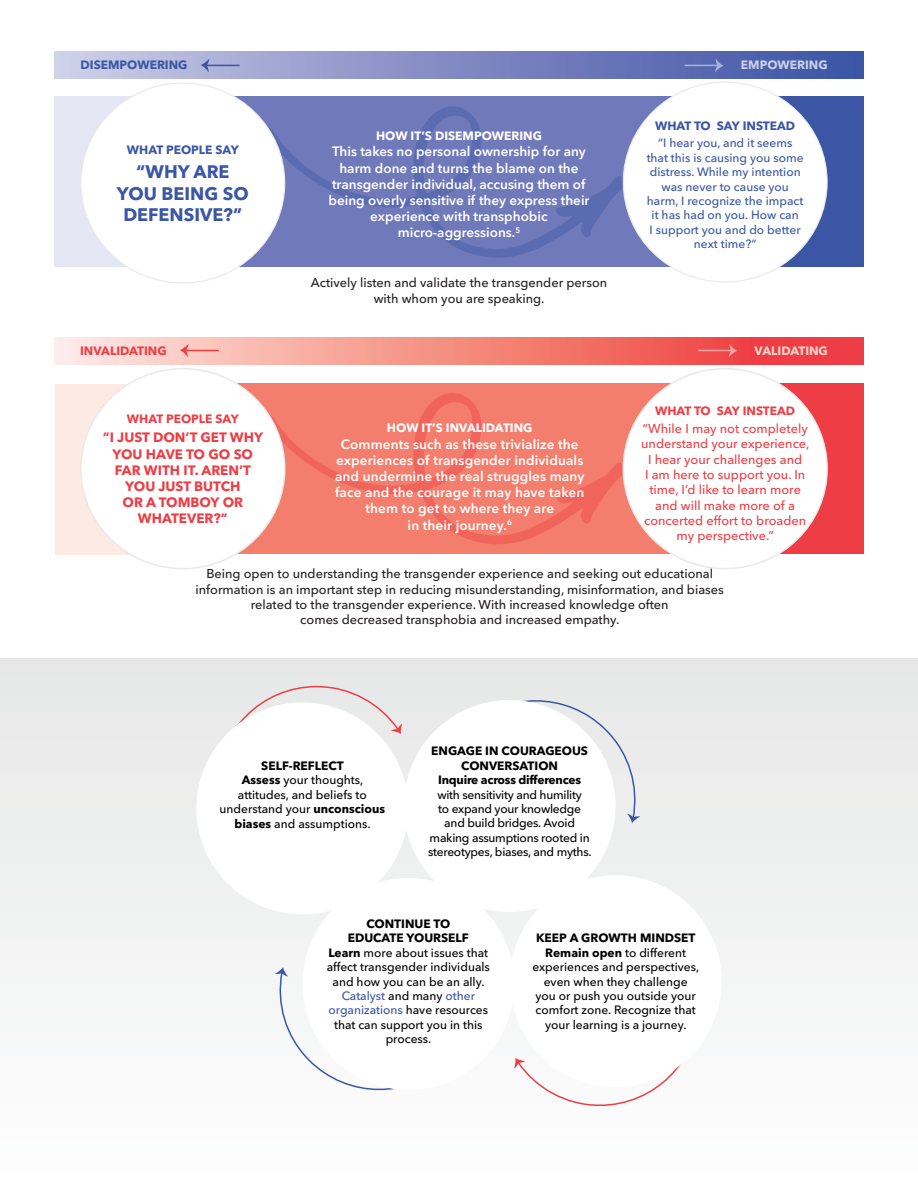
<style>
.page{position:relative;width:918px;height:1188px;background:#fff}
.page>*{position:absolute;margin:0;border:0;box-sizing:border-box;transform-origin:0 0}
.CircleText{font:700 18px/21.6px "Avenir Next LT Pro";color:#3a56a5;text-align:center}
.Impact_Text{font:600 13.5px/16.2px "Avenir Next LT Pro";color:#fff;text-align:center}
.CircleText-2{font:700 13.5px/16.2px "Avenir Next LT Pro";color:#ee3d44;text-align:center}
.t1{font:500 12.75px/15.3px "Avenir Next LT Pro";color:#231f20;text-align:center}
.CircleText-3{font:500 12.75px/15.3px "Avenir Next LT Pro";color:#ee3d44;text-align:center}
.t2{font:500 12px/14.4px "Avenir Next LT Pro";color:#000;text-align:center}
.CircleText-4{font:500 12px/14.4px "Avenir Next LT Pro";color:#3a56a5;text-align:center}
.t3{font:500 12px/14.4px "Avenir Next LT Pro";letter-spacing:-.02em;color:#000;text-align:center}
.t4{font:700 12px/14.4px "Avenir Next LT Pro";color:#000;text-align:center}
.t5{font:700 12px "Avenir Next LT Pro";color:#3a56a5}
.t6{font:700 12px "Avenir Next LT Pro";color:#ee3d44}
.Impact_Text-2{font:700 12px "Avenir Next LT Pro";color:#fff}
.t7{font:700 12px "Avenir Next LT Pro";color:#cdcfe8}
.t8{font:700 12px "Avenir Next LT Pro";color:#fcd6cb}
.s1{font-weight:700}
.s2{color:#3a56a5}
</style>
<div class="page">
<div style="left:723px;top:96px;width:140px;height:171px;background:#3a56a5"></div>
<div style="left:55px;top:96px;width:130px;height:171px;background:#e5e6f3"></div>
<div style="left:55px;top:51px;width:808px;height:27px;background:linear-gradient(to right,#cccbe6,#394fa3)"></div>
<div style="left:185px;top:96px;width:538px;height:171px;background:#7079ba"></div>
<svg style="left:264px;top:106px;width:363px;height:152px"></svg>
<div style="left:623px;top:82px;width:204px;height:200px;background:#fff;border-radius:50%"></div>
<div style="left:81px;top:83px;width:204px;height:200px;background:#fff;border-radius:50%"></div>
<svg style="left:201px;top:59px;width:8px;height:13px"></svg>
<hr style="left:205px;top:65px;width:35px;height:1px;background:#3a56a5">
<svg style="left:685px;top:59px;width:39px;height:13px"></svg>
<div style="left:55px;top:384px;width:131px;height:171px;background:#fdeae3"></div>
<div style="left:723px;top:383px;width:140px;height:171px;background:#ee3d44"></div>
<svg style="left:55px;top:337px;width:808px;height:27px;background:#f48c85"></svg>
<div style="left:181px;top:383px;width:542px;height:171px;background:#f37e6d"></div>
<svg style="left:264px;top:393px;width:363px;height:151px"></svg>
<div style="left:623px;top:369px;width:204px;height:200px;background:#fff;border-radius:50%"></div>
<div style="left:81px;top:369px;width:204px;height:200px;background:#fff;border-radius:50%"></div>
<svg style="left:180px;top:344px;width:8px;height:13px"></svg>
<hr style="left:184px;top:350px;width:35px;height:1px;background:#ee3d44">
<svg style="left:698px;top:344px;width:39px;height:13px"></svg>
<div style="left:0;top:659px;width:918px;height:529px;background:#f3f4f3"></div>
<svg style="left:216px;top:685px;width:186px;height:47px"></svg>
<div style="left:196px;top:702px;width:212px;height:212px;background:#fff;border-radius:50%"></div>
<svg style="left:464px;top:689px;width:176px;height:134px"></svg>
<svg style="left:393px;top:690px;width:233px;height:220px;fill:#fff"></svg>
<svg style="left:525px;top:1065px;width:156px;height:41px"></svg>
<div style="left:510px;top:875px;width:212px;height:212px;background:#fff;border-radius:50%"></div>
<svg style="left:275px;top:967px;width:17px;height:72px"></svg>
<svg style="left:292px;top:868px;width:233px;height:223px;fill:#fff"></svg>
<p class="t5" style="left:81px;top:58px;width:108px">DISEMPOWERING</p>
<p class="t7" style="left:741px;top:58px;width:88px">EMPOWERING</p>
<p class="t5" style="left:127px;top:142px;width:113px">WHAT PEOPLE SAY</p>
<p class="CircleText" style="left:117px;top:161px;width:133px">“WHY ARE<br>YOU BEING SO<br>DEFENSIVE?”</p>
<p class="Impact_Text-2" style="left:376px;top:129px;width:167px">HOW IT’S DISEMPOWERING</p>
<p class="Impact_Text" style="left:328px;top:144px;width:263px">This takes no personal ownership for any harm done and turns the blame on the transgender individual, accusing them of being overly sensitive if they express their experience with transphobic</p>
<p class="Impact_Text" style="left:398px;top:225px;width:124px">micro-aggressions.<sup>5</sup></p>
<p class="t1" style="left:311px;top:275px;width:298px">Actively listen and validate the transgender person</p>
<p class="t1" style="left:374px;top:290px;width:172px">with whom you are speaking.</p>
<p class="t5" style="left:655px;top:118px;width:142px">WHAT TO SAY INSTEAD</p>
<p class="CircleText-4" style="left:647px;top:136px;width:159px">“I hear you, and it seems that this is causing you some distress. While my intention was never to cause you harm, I recognize the impact it has had on you. How can<br>I support you and do better next time?“</p>
<p class="t6" style="left:80px;top:343px;width:88px">INVALIDATING</p>
<p class="t8" style="left:755px;top:343px;width:75px">VALIDATING</p>
<p class="t6" style="left:127px;top:412px;width:113px">WHAT PEOPLE SAY</p>
<p class="CircleText-2" style="left:103px;top:429px;width:162px">“I JUST DON’T GET WHY<br>YOU HAVE TO GO SO<br>FAR WITH IT. AREN’T<br>YOU JUST BUTCH<br>OR A TOMBOY OR<br>WHATEVER?”</p>
<p class="Impact_Text-2" style="left:387px;top:421px;width:147px">HOW IT’S INVALIDATING</p>
<p class="Impact_Text" style="left:335px;top:436px;width:251px">Comments such as these trivialize the experiences of transgender individuals and undermine the real struggles many face and the courage it may have taken them to get to where they are</p>
<p class="Impact_Text" style="left:408px;top:517px;width:106px">in their journey.<sup>6</sup></p>
<p class="t6" style="left:655px;top:403px;width:142px">WHAT TO SAY INSTEAD</p>
<p class="CircleText-3" style="left:641px;top:421px;width:170px">“While I may not completely understand your experience,<br>I hear your challenges and<br>I am here to support you. In time, I’d like to learn more and will make more of a concerted effort to broaden my perspective.”</p>
<p class="t1" style="left:196px;top:566px;width:530px">Being open to understanding the transgender experience and seeking out educational information is an important step in reducing misunderstanding, misinformation, and biases related to the transgender experience. With increased knowledge often<br>comes decreased transphobia and increased empathy.</p>
<p class="t4" style="left:261px;top:758px;width:84px">SELF-REFLECT</p>
<p class="t2" style="left:220px;top:773px;width:167px"><span class="s1">Assess</span> your thoughts, attitudes, and beliefs to understand your <span class="s1">unconscious biases</span> and assumptions.</p>
<p class="t4" style="left:431px;top:744px;width:158px">ENGAGE IN COURAGEOUS<br>CONVERSATION</p>
<p class="t3" style="left:428px;top:773px;width:165px"><span class="s1">Inquire across differences </span>with sensitivity and humility<br>to expand your knowledge and build bridges. Avoid making assumptions rooted in stereotypes, biases, and myths.</p>
<p class="t4" style="left:366px;top:917px;width:85px">CONTINUE TO</p>
<p class="t4" style="left:348px;top:931px;width:122px">EDUCATE YOURSELF</p>
<p class="t2" style="left:327px;top:945px;width:165px"><span class="s1">Learn</span> more about issues that affect transgender individuals and how you can be an ally.<br><span class="s2">Catalyst</span> and many <span class="s2">other organizations</span> have resources that can support you in this process.</p>
<p class="t4" style="left:536px;top:931px;width:161px">KEEP A GROWTH MINDSET</p>
<p class="t2" style="left:532px;top:945px;width:168px"><span class="s1">Remain open</span> to different experiences and perspectives, even when they challenge you or push you outside your comfort zone. Recognize that your learning is a journey.</p>
</div>
